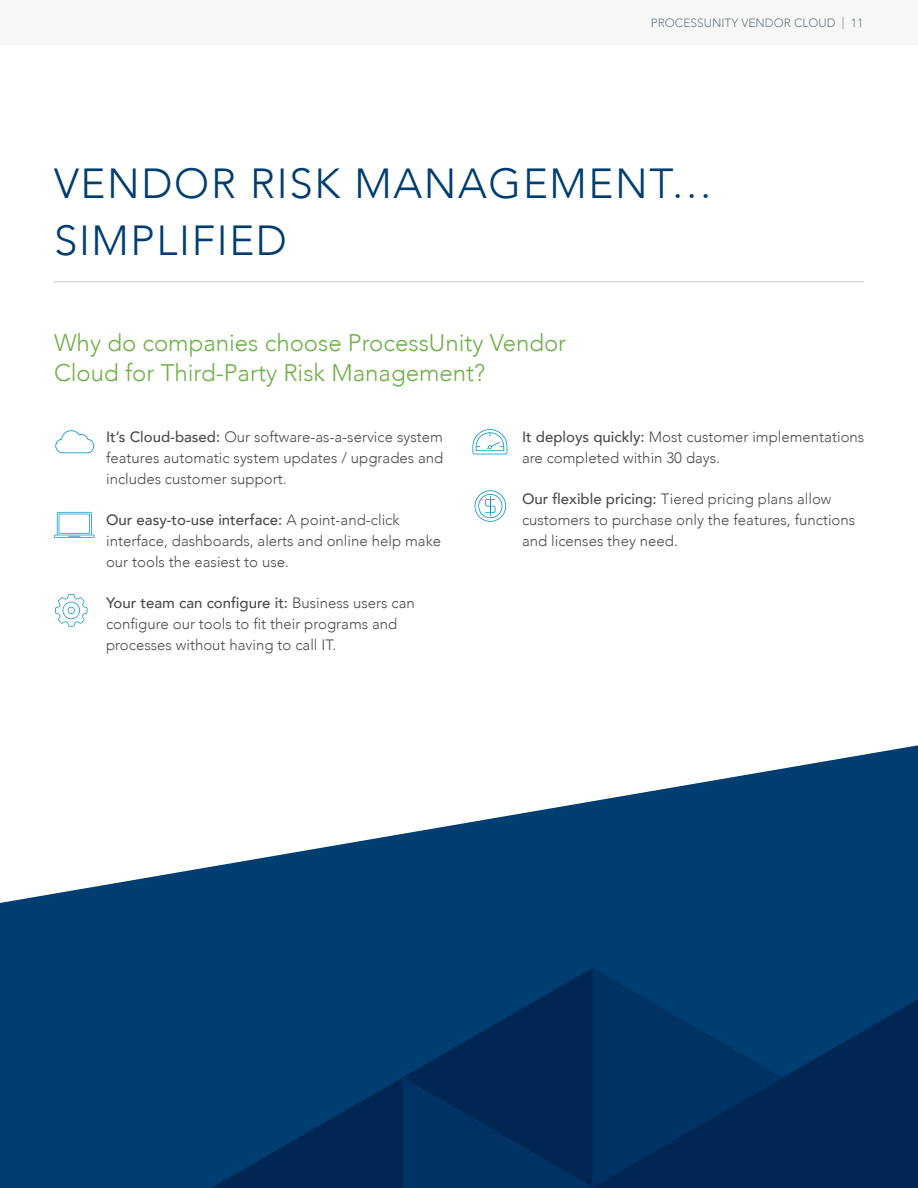
<style>
.page{position:relative;width:918px;height:1188px;background:#fff}
.page>*{position:absolute;margin:0;border:0;box-sizing:border-box;transform-origin:0 0}
.Headline{font:300 42px/57px "Avenir";letter-spacing:.04em;color:#003d71}
.Sidebar2___Subhead{font:300 24px/30px "Avenir";color:#6fb048}
.Body_Copy{font:300 15px/21px "Avenir";color:#4b4c4d}
.t1{font:300 12px "Avenir";color:#6b7d84}
.s1{font-size:12.45px}
.s2{font-weight:500}
</style>
<div class="page">
<div style="left:0;top:0;width:918px;height:45px;background:#f6f7f7"></div>
<hr style="left:54px;top:281px;width:810px;height:1px;background:#c7c8ca">
<svg style="left:0;top:745px;width:918px;height:443px;fill:#003d71"></svg>
<svg style="left:55px;top:594px;width:32px;height:33px"></svg>
<svg style="left:54px;top:512px;width:41px;height:26px"></svg>
<svg style="left:55px;top:430px;width:39px;height:23px"></svg>
<svg style="left:473px;top:429px;width:34px;height:25px"></svg>
<svg style="left:475px;top:490px;width:31px;height:32px"></svg>
<svg style="left:783px;top:989px;width:135px;height:199px;background:#002c5a"></svg>
<svg style="left:213px;top:968px;width:570px;height:220px;background:#003363"></svg>
<p class="t1" style="left:651px;top:16px;width:214px">PROCESSUNITY VENDOR CLOUD <span class="s1">|</span> 11</p>
<p class="Headline" style="left:54px;top:155px;width:660px">VENDOR RISK MANAGEMENT…<br>SIMPLIFIED</p>
<p class="Sidebar2___Subhead" style="left:54px;top:328px;width:514px">Why do companies choose ProcessUnity Vendor<br>Cloud for Third-Party Risk Management?</p>
<p class="Body_Copy" style="left:106px;top:426px;width:339px;text-align:justify"><span class="s2">It’s Cloud-based:</span> Our software-as-a-service system features automatic system updates / upgrades and includes customer support.</p>
<p class="Body_Copy" style="left:106px;top:509px;width:337px"><span class="s2">Our easy-to-use interface:</span> A point-and-click interface, dashboards, alerts and online help make our tools the easiest to use.</p>
<p class="Body_Copy" style="left:106px;top:593px;width:310px"><span class="s2">Your team can configure it:</span> Business users can configure our tools to fit their programs and processes without having to call IT.</p>
<p class="Body_Copy" style="left:522px;top:426px;width:344px"><span class="s2">It deploys quickly:</span> Most customer implementations are completed within 30 days.</p>
<p class="Body_Copy" style="left:522px;top:488px;width:335px"><span class="s2">Our flexible pricing:</span> Tiered pricing plans allow customers to purchase only the features, functions and licenses they need.</p>
</div>
